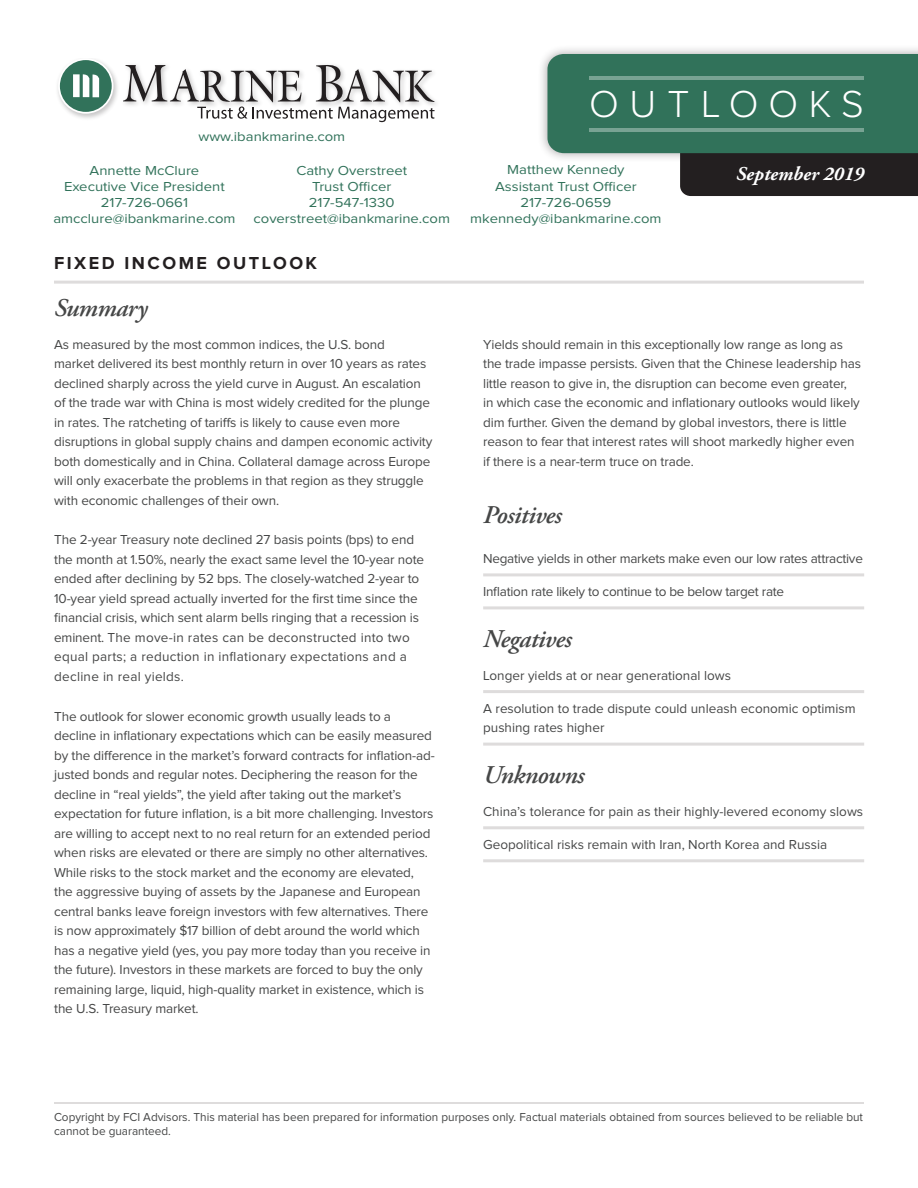
<style>
.page{position:relative;width:918px;height:1188px;background:#fff}
.page>*{position:absolute;margin:0;border:0;box-sizing:border-box;transform-origin:0 0}
.t1{font:300 39px "Proxima Nova";letter-spacing:.27em;color:#fff}
.palatino-main{font:italic 600 25.5px "Adobe Garamond Pro";letter-spacing:-.02em;color:#464747}
.t2{font:italic 700 19.5px "Adobe Garamond Pro";color:#fff}
.t3{font:700 18px "Proxima Nova";letter-spacing:.14em;color:#231f20}
.palatino-main-2{font:13.5px/19.5px "Proxima Nova";letter-spacing:-.01em;color:#464747}
.t4{font:13.5px/16.2px "Proxima Nova";color:#31725a;text-align:center;scale:1.1 1}
.bullets-square{font:13.5px/19.5px "Proxima Nova";color:#464747}
.bullets-square-2{font:13.5px "Proxima Nova";letter-spacing:-.02em;color:#464747}
.t5{font:12px/14.4px "Proxima Nova";color:#464747}
</style>
<div class="page">
<div style="left:538px;top:44px;width:380px;height:119px;background:#231f20;opacity:.38"></div>
<svg style="left:547px;top:54px;width:371px;height:142px"></svg>
<hr style="left:590px;top:76px;width:274px;height:4px;background:#78a393">
<hr style="left:590px;top:128px;width:274px;height:4px;background:#78a393">
<div style="left:732px;top:162px;width:138px;height:29px;background:#231f20"></div>
<hr style="left:483px;top:573px;width:381px;height:3px;background:#dedcdc">
<hr style="left:483px;top:606px;width:381px;height:3px;background:#dedcdc">
<hr style="left:483px;top:690px;width:381px;height:3px;background:#dedcdc">
<hr style="left:483px;top:743px;width:381px;height:3px;background:#dedcdc">
<hr style="left:483px;top:826px;width:381px;height:3px;background:#dedcdc">
<hr style="left:483px;top:859px;width:381px;height:3px;background:#dedcdc">
<hr style="left:54px;top:281px;width:810px;height:3px;background:#dedcdc">
<hr style="left:54px;top:1102px;width:810px;height:2px;background:#dedcdc">
<svg style="left:123px;top:65px;width:312px;height:57px"></svg>
<img style="left:57px;top:59px;width:61px;height:60px">
<svg style="left:58px;top:59px;width:55px;height:55px"></svg>
<div style="left:60px;top:60px;width:52px;height:52px;background:#31725a;border-radius:50%"></div>
<svg style="left:83px;top:74px;width:16px;height:23px"></svg>
<div style="left:73px;top:74px;width:7px;height:23px;background:#fff"></div>
<h1 class="t1" style="left:589px;top:86px;width:276px">OUTLOOKS</h1>
<p class="t4" style="left:199px;top:129px;width:135px">www.ibankmarine.com</p>
<p class="t4" style="left:253px;top:163px;width:180px">Cathy Overstreet<br>Trust Officer<br>217-547-1330 coverstreet@ibankmarine.com</p>
<p class="t4" style="left:470px;top:162px;width:176px">Matthew Kennedy<br>Assistant Trust Officer<br>217-726-0659 mkennedy@ibankmarine.com</p>
<p class="t4" style="left:53px;top:163px;width:167px">Annette McClure<br>Executive Vice President<br>217-726-0661 amcclure@ibankmarine.com</p>
<p class="t3" style="left:54px;top:254px;width:265px">FIXED INCOME OUTLOOK</p>
<p class="palatino-main" style="left:54px;top:293px;width:95px">Summary</p>
<h3 class="t2" style="left:736px;top:162px;width:129px">September 2019</h3>
<p class="palatino-main-2" style="left:54px;top:335px;width:380px">As measured by the most common indices, the U.S. bond<br>market delivered its best monthly return in over 10 years as rates declined sharply across the yield curve in August. An escalation of the trade war with China is most widely credited for the plunge in rates. The ratcheting of tariffs is likely to cause even more disruptions in global supply chains and dampen economic activity both domestically and in China. Collateral damage across Europe will only exacerbate the problems in that region as they struggle with economic challenges of their own.</p>
<p class="palatino-main-2" style="left:54px;top:531px;width:372px">The 2-year Treasury note declined 27 basis points (bps) to end the month at 1.50%, nearly the exact same level the 10-year note ended after declining by 52 bps. The closely-watched 2-year to 10-year yield spread actually inverted for the first time since the financial crisis, which sent alarm bells ringing that a recession is eminent. The move-in rates can be deconstructed into two equal parts; a reduction in inflationary expectations and a decline in real yields.</p>
<p class="palatino-main-2" style="left:54px;top:707px;width:382px">The outlook for slower economic growth usually leads to a decline in inflationary expectations which can be easily measured by the difference in the market’s forward contracts for inflation-ad&shy;justed bonds and regular notes. Deciphering the reason for the decline in “real yields”, the yield after taking out the market’s expectation for future inflation, is a bit more challenging. Investors are willing to accept next to no real return for an extended period when risks are elevated or there are simply no other alternatives.<br>While risks to the stock market and the economy are elevated, the aggressive buying of assets by the Japanese and European central banks leave foreign investors with few alternatives. There is now approximately $17 billion of debt around the world which has a negative yield (yes, you pay more today than you receive in the future). Investors in these markets are forced to buy the only remaining large, liquid, high-quality market in existence, which is the U.S. Treasury market.</p>
<p class="palatino-main-2" style="left:483px;top:335px;width:379px">Yields should remain in this exceptionally low range as long as the trade impasse persists. Given that the Chinese leadership has little reason to give in, the disruption can become even greater,<br>in which case the economic and inflationary outlooks would likely dim further. Given the demand by global investors, there is little reason to fear that interest rates will shoot markedly higher even if there is a near-term truce on trade.</p>
<p class="palatino-main" style="left:483px;top:500px;width:80px">Positives</p>
<p class="bullets-square-2" style="left:483px;top:552px;width:381px">Negative yields in other markets make even our low rates attractive</p>
<p class="bullets-square-2" style="left:483px;top:585px;width:303px">Inflation rate likely to continue to be below target rate</p>
<p class="palatino-main" style="left:483px;top:624px;width:90px">Negatives</p>
<p class="bullets-square" style="left:483px;top:666px;width:249px">Longer yields at or near generational lows</p>
<p class="bullets-square" style="left:483px;top:699px;width:374px">A resolution to trade dispute could unleash economic optimism pushing rates higher</p>
<p class="palatino-main" style="left:483px;top:760px;width:103px">Unknowns</p>
<p class="bullets-square" style="left:483px;top:802px;width:382px">China’s tolerance for pain as their highly-levered economy slows</p>
<p class="bullets-square" style="left:483px;top:835px;width:346px">Geopolitical risks remain with Iran, North Korea and Russia</p>
<p class="t5" style="left:54px;top:1110px;width:811px">Copyright by FCI Advisors. This material has been prepared for information purposes only. Factual materials obtained from sources believed to be reliable but cannot be guaranteed.</p>
</div>
